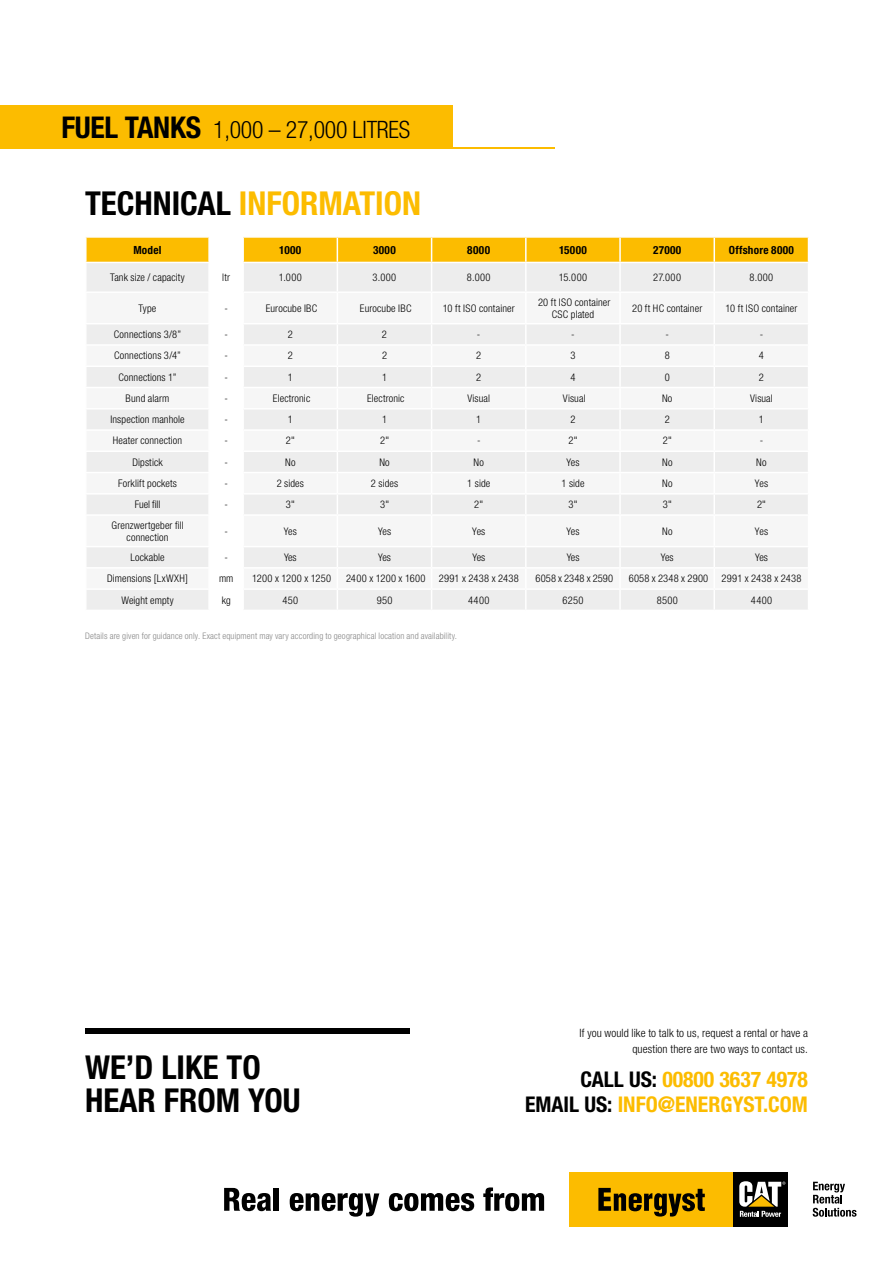
<style>
.page{position:relative;width:893px;height:1263px;background:#fff}
.page>*{position:absolute;margin:0;border:0;box-sizing:border-box;transform-origin:0 0}
.t1{font:700 condensed 33px/32.7px "Helvetica Neue LT Std";color:#000}
.t2{font:700 condensed 33px "Helvetica Neue LT Std";color:#fcbc00}
.t3{font:300 condensed 24px "Helvetica Neue LT Std";letter-spacing:-.01em;color:#000}
.t4{font:700 condensed 21.6px/25.5px "Helvetica Neue LT Std";color:#fcbc00;text-align:right}
.t5{font:300 condensed 11.4px/15.3px "Helvetica Neue LT Std";letter-spacing:.01em;color:#000;text-align:right}
.t6{font:700 condensed 11.25px "Helvetica Neue LT Std";letter-spacing:.03em;color:#000}
.t7{font:300 condensed 10.5px/12px "Helvetica Neue LT Std";letter-spacing:.015em;color:#000;text-align:center}
.t8{font:300 condensed 9px "Helvetica Neue LT Std";letter-spacing:.015em;color:#878787}
.s1{font-weight:700;font-size:30px}
.s2{color:#000}
</style>
<div class="page">
<div style="left:569px;top:1172px;width:164px;height:54px;background:#fcbc00"></div>
<svg style="left:598px;top:1188px;width:107px;height:28px"></svg>
<div style="left:733px;top:1172px;width:55px;height:54px;background:#000"></div>
<svg style="left:739px;top:1181px;width:46px;height:36px"></svg>
<svg style="left:224px;top:1188px;width:47px;height:23px"></svg>
<div style="left:274px;top:1188px;width:5px;height:23px;background:#000"></div>
<svg style="left:290px;top:1193px;width:89px;height:23px"></svg>
<svg style="left:389px;top:1193px;width:85px;height:18px"></svg>
<svg style="left:483px;top:1187px;width:61px;height:24px"></svg>
<svg style="left:813px;top:1182px;width:43px;height:35px"></svg>
<div style="left:85px;top:1028px;width:324px;height:5px;background:#000"></div>
<svg style="left:85px;top:237px;width:724px;height:373px"></svg>
<div style="left:0;top:106px;width:453px;height:43px;background:#fcbc00"></div>
<hr style="left:0;top:147px;width:555px;height:2px;background:#fcbc00">
<h2 class="t3" style="left:61px;top:116px;width:350px"><span class="s1">FUEL TANKS</span> 1,000 – 27,000 LITRES</h2>
<h1 class="t2" style="left:85px;top:183px;width:337px"><span class="s2">TECHNICAL</span> INFORMATION</h1>
<p class="t6" style="left:133px;top:243px;width:30px">Model</p>
<p class="t6" style="left:279px;top:243px;width:24px">1000</p>
<p class="t6" style="left:373px;top:243px;width:24px">3000</p>
<p class="t6" style="left:467px;top:243px;width:24px">8000</p>
<p class="t6" style="left:559px;top:243px;width:29px">15000</p>
<p class="t6" style="left:653px;top:243px;width:30px">27000</p>
<p class="t6" style="left:729px;top:243px;width:67px">Offshore 8000</p>
<p class="t7" style="left:110px;top:271px;width:76px">Tank size / capacity</p>
<p class="t7" style="left:222px;top:271px;width:9px">ltr</p>
<p class="t7" style="left:279px;top:271px;width:25px">1.000</p>
<p class="t7" style="left:373px;top:271px;width:25px">3.000</p>
<p class="t7" style="left:467px;top:271px;width:25px">8.000</p>
<p class="t7" style="left:559px;top:271px;width:30px">15.000</p>
<p class="t7" style="left:653px;top:271px;width:29px">27.000</p>
<p class="t7" style="left:750px;top:271px;width:25px">8.000</p>
<p class="t7" style="left:139px;top:302px;width:19px">Type</p>
<p class="t7" style="left:224px;top:302px;width:5px">-</p>
<p class="t7" style="left:266px;top:302px;width:53px">Eurocube IBC</p>
<p class="t7" style="left:360px;top:302px;width:53px">Eurocube IBC</p>
<p class="t7" style="left:443px;top:302px;width:73px">10 ft ISO container</p>
<p class="t7" style="left:538px;top:296px;width:74px">20 ft ISO container<br>CSC plated</p>
<p class="t7" style="left:632px;top:302px;width:72px">20 ft HC container</p>
<p class="t7" style="left:725px;top:302px;width:73px">10 ft ISO container</p>
<p class="t7" style="left:114px;top:328px;width:69px">Connections 3/8”</p>
<p class="t7" style="left:224px;top:328px;width:5px">-</p>
<p class="t7" style="left:288px;top:328px;width:7px">2</p>
<p class="t7" style="left:382px;top:328px;width:7px">2</p>
<p class="t7" style="left:477px;top:328px;width:5px">-</p>
<p class="t7" style="left:571px;top:328px;width:5px">-</p>
<p class="t7" style="left:665px;top:328px;width:5px">-</p>
<p class="t7" style="left:760px;top:328px;width:5px">-</p>
<p class="t7" style="left:114px;top:350px;width:68px">Connections 3/4”</p>
<p class="t7" style="left:224px;top:350px;width:5px">-</p>
<p class="t7" style="left:288px;top:350px;width:7px">2</p>
<p class="t7" style="left:382px;top:350px;width:7px">2</p>
<p class="t7" style="left:476px;top:350px;width:7px">2</p>
<p class="t7" style="left:570px;top:350px;width:7px">3</p>
<p class="t7" style="left:665px;top:350px;width:7px">8</p>
<p class="t7" style="left:759px;top:350px;width:7px">4</p>
<p class="t7" style="left:118px;top:371px;width:60px">Connections 1”</p>
<p class="t7" style="left:224px;top:371px;width:5px">-</p>
<p class="t7" style="left:288px;top:371px;width:7px">1</p>
<p class="t7" style="left:382px;top:371px;width:7px">1</p>
<p class="t7" style="left:476px;top:371px;width:7px">2</p>
<p class="t7" style="left:570px;top:371px;width:7px">4</p>
<p class="t7" style="left:665px;top:371px;width:7px">0</p>
<p class="t7" style="left:759px;top:371px;width:7px">2</p>
<p class="t7" style="left:126px;top:392px;width:45px">Bund alarm</p>
<p class="t7" style="left:224px;top:392px;width:5px">-</p>
<p class="t7" style="left:273px;top:392px;width:39px">Electronic</p>
<p class="t7" style="left:367px;top:392px;width:39px">Electronic</p>
<p class="t7" style="left:467px;top:392px;width:24px">Visual</p>
<p class="t7" style="left:563px;top:392px;width:24px">Visual</p>
<p class="t7" style="left:662px;top:392px;width:12px">No</p>
<p class="t7" style="left:750px;top:392px;width:24px">Visual</p>
<p class="t7" style="left:110px;top:413px;width:76px">Inspection manhole</p>
<p class="t7" style="left:224px;top:413px;width:5px">-</p>
<p class="t7" style="left:288px;top:413px;width:7px">1</p>
<p class="t7" style="left:382px;top:413px;width:7px">1</p>
<p class="t7" style="left:476px;top:413px;width:7px">1</p>
<p class="t7" style="left:570px;top:413px;width:7px">2</p>
<p class="t7" style="left:665px;top:413px;width:7px">2</p>
<p class="t7" style="left:759px;top:413px;width:7px">1</p>
<p class="t7" style="left:113px;top:435px;width:71px">Heater connection</p>
<p class="t7" style="left:224px;top:435px;width:5px">-</p>
<p class="t7" style="left:286px;top:435px;width:10px">2"</p>
<p class="t7" style="left:380px;top:435px;width:10px">2"</p>
<p class="t7" style="left:477px;top:435px;width:5px">-</p>
<p class="t7" style="left:568px;top:435px;width:10px">2"</p>
<p class="t7" style="left:663px;top:435px;width:10px">2"</p>
<p class="t7" style="left:760px;top:435px;width:5px">-</p>
<p class="t7" style="left:132px;top:456px;width:32px">Dipstick</p>
<p class="t7" style="left:224px;top:456px;width:5px">-</p>
<p class="t7" style="left:285px;top:456px;width:12px">No</p>
<p class="t7" style="left:379px;top:456px;width:12px">No</p>
<p class="t7" style="left:474px;top:456px;width:12px">No</p>
<p class="t7" style="left:566px;top:456px;width:15px">Yes</p>
<p class="t7" style="left:662px;top:456px;width:12px">No</p>
<p class="t7" style="left:756px;top:456px;width:12px">No</p>
<p class="t7" style="left:118px;top:477px;width:60px">Forklift pockets</p>
<p class="t7" style="left:224px;top:477px;width:5px">-</p>
<p class="t7" style="left:277px;top:477px;width:29px">2 sides</p>
<p class="t7" style="left:371px;top:477px;width:29px">2 sides</p>
<p class="t7" style="left:467px;top:477px;width:25px">1 side</p>
<p class="t7" style="left:561px;top:477px;width:25px">1 side</p>
<p class="t7" style="left:662px;top:477px;width:12px">No</p>
<p class="t7" style="left:755px;top:477px;width:15px">Yes</p>
<p class="t7" style="left:135px;top:498px;width:27px">Fuel fill</p>
<p class="t7" style="left:224px;top:498px;width:5px">-</p>
<p class="t7" style="left:286px;top:498px;width:10px">3"</p>
<p class="t7" style="left:380px;top:498px;width:10px">3"</p>
<p class="t7" style="left:474px;top:498px;width:10px">2"</p>
<p class="t7" style="left:569px;top:498px;width:10px">3"</p>
<p class="t7" style="left:663px;top:498px;width:10px">3"</p>
<p class="t7" style="left:757px;top:498px;width:10px">2"</p>
<p class="t7" style="left:111px;top:519px;width:74px">Grenzwertgeber fill connection</p>
<p class="t7" style="left:224px;top:525px;width:5px">-</p>
<p class="t7" style="left:284px;top:525px;width:15px">Yes</p>
<p class="t7" style="left:378px;top:525px;width:15px">Yes</p>
<p class="t7" style="left:472px;top:525px;width:15px">Yes</p>
<p class="t7" style="left:566px;top:525px;width:15px">Yes</p>
<p class="t7" style="left:662px;top:525px;width:12px">No</p>
<p class="t7" style="left:755px;top:525px;width:15px">Yes</p>
<p class="t7" style="left:130px;top:551px;width:36px">Lockable</p>
<p class="t7" style="left:224px;top:551px;width:5px">-</p>
<p class="t7" style="left:284px;top:551px;width:14px">Yes</p>
<p class="t7" style="left:378px;top:551px;width:14px">Yes</p>
<p class="t7" style="left:472px;top:551px;width:14px">Yes</p>
<p class="t7" style="left:567px;top:551px;width:14px">Yes</p>
<p class="t7" style="left:661px;top:551px;width:14px">Yes</p>
<p class="t7" style="left:755px;top:551px;width:14px">Yes</p>
<p class="t7" style="left:107px;top:572px;width:82px">Dimensions [LxWXH]</p>
<p class="t7" style="left:219px;top:572px;width:16px">mm</p>
<p class="t7" style="left:252px;top:572px;width:80px">1200 x 1200 x 1250</p>
<p class="t7" style="left:346px;top:572px;width:174px">2400 x 1200 x 1600 2991 x 2438 x 2438</p>
<p class="t7" style="left:536px;top:572px;width:79px">6058 x 2348 x 2590</p>
<p class="t7" style="left:629px;top:572px;width:174px">6058 x 2348 x 2900 2991 x 2438 x 2438</p>
<p class="t7" style="left:121px;top:594px;width:54px">Weight empty</p>
<p class="t7" style="left:222px;top:594px;width:11px">kg</p>
<p class="t7" style="left:282px;top:594px;width:17px">450</p>
<p class="t7" style="left:377px;top:594px;width:17px">950</p>
<p class="t7" style="left:468px;top:594px;width:23px">4400</p>
<p class="t7" style="left:563px;top:594px;width:22px">6250</p>
<p class="t7" style="left:657px;top:594px;width:23px">8500</p>
<p class="t7" style="left:751px;top:594px;width:23px">4400</p>
<p class="t8" style="left:85px;top:630px;width:374px">Details are given for guidance only. Exact equipment may vary according to geographical location and availability.</p>
<h1 class="t1" style="left:85px;top:1051px;width:217px">WE’D LIKE TO<br>HEAR FROM YOU</h1>
<p class="t5" style="left:579px;top:1025px;width:230px">If you would like to talk to us, request a rental or have a question there are two ways to contact us.</p>
<h3 class="t4" style="left:525px;top:1066px;width:284px"><span class="s2">CALL US:</span> 00800 3637 4978<br><span class="s2">EMAIL US:</span> INFO@ENERGYST.COM</h3>
</div>
